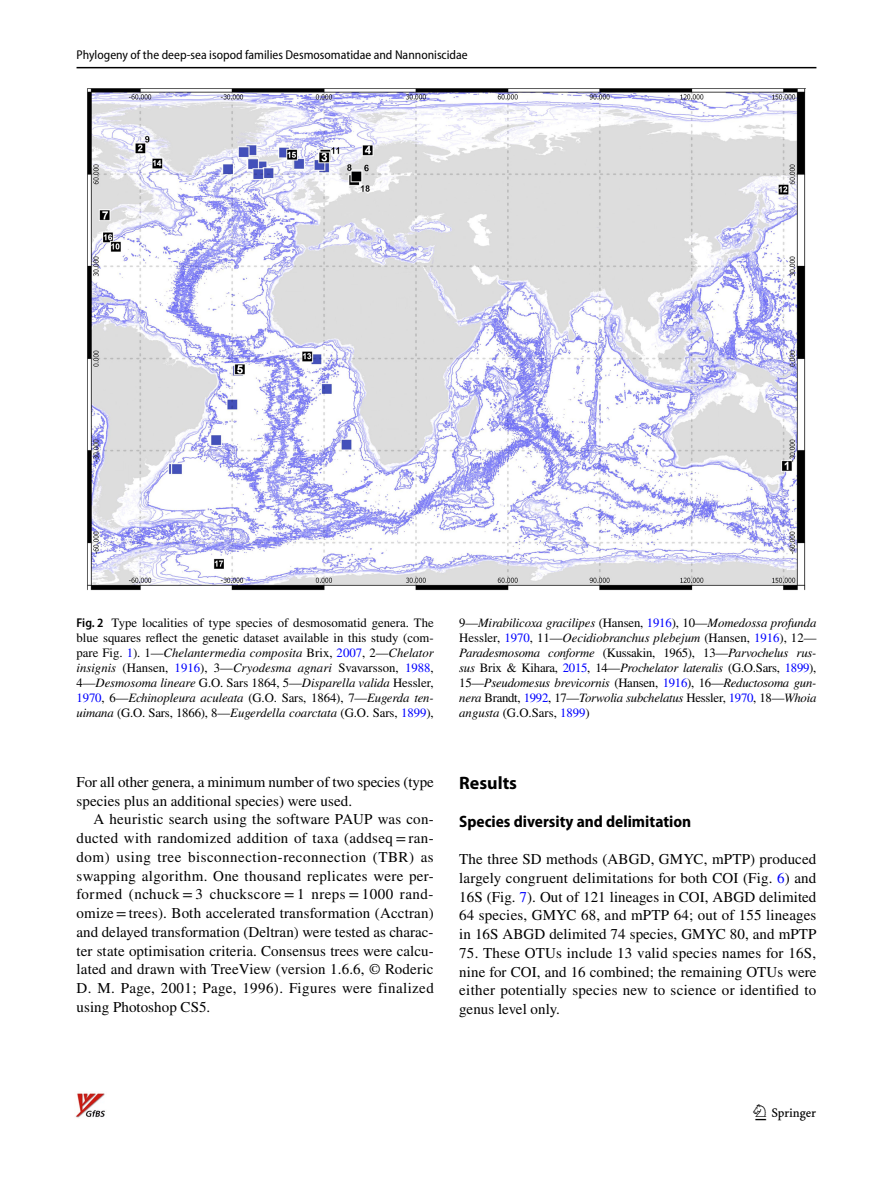
<style>
.page{position:relative;width:893px;height:1187px;background:#fff}
.page>*{position:absolute;margin:0;border:0;box-sizing:border-box;transform-origin:0 0}
.t1{font:22.5px "Springnew Regular 3";color:#000}
.t2{font:700 18px "Myriad Pro";color:#000}
.t3{font:700 semi-condensed 16.5px "Myriad Pro";color:#000}
.t4{font:15px/18.8px "STIX";letter-spacing:.005em;color:#000;text-align:justify}
.t5{font:12.75px/15px "STIX";color:#000;text-align:justify}
.t6{font:italic 12.75px/15px "STIX";letter-spacing:-.02em;color:#000;text-align:justify}
.t7{font:12.75px "Myriad Pro Semi Cn 3";color:#000}
.s1{font-family:"Myriad Pro";font-weight:600;font-stretch:semi-condensed}
.s2{color:#00f}
.s3{font-style:italic}
.s4{font-style:normal}
.s5{font-style:normal;color:#00f}
</style>
<div class="page">
<hr style="left:77px;top:67px;width:739px;height:1px;background:#000">
<img style="left:75px;top:1093px;width:30px;height:25px">
<img style="left:87px;top:88px;width:719px;height:503px">
<p class="t7" style="left:77px;top:48px;width:393px">Phylogeny of the deep‑sea isopod families Desmosomatidae and Nannoniscidae</p>
<p class="t5" style="left:77px;top:616px;width:359px"><span class="s1">Fig. 2</span> Type localities of type species of desmosomatid genera. The blue squares reflect the genetic dataset available in this study (com&shy;pare Fig. <span class="s2">1</span>). 1—<span class="s3">Chelantermedia composita</span> Brix, <span class="s2">2007</span>, 2—<span class="s3">Chelator insignis</span> (Hansen, <span class="s2">1916</span>), 3—<span class="s3">Cryodesma agnari</span> Svavarsson, <span class="s2">1988</span>, 4—<span class="s3">Desmosoma lineare</span> G.O. Sars 1864, 5—<span class="s3">Disparella valida</span> Hessler, <span class="s2">1970</span>, 6—<span class="s3">Echinopleura aculeata</span> (G.O. Sars, 1864), 7—<span class="s3">Eugerda ten&shy;uimana</span> (G.O. Sars, 1866), 8—<span class="s3">Eugerdella coarctata</span> (G.O. Sars, <span class="s2">1899</span>),</p>
<p class="t6" style="left:459px;top:614px;width:359px"><span class="s4">9—</span>Mirabilicoxa gracilipes <span class="s4">(Hansen,</span> <span class="s5">1916</span><span class="s4">), 10—</span>Momedossa profunda <span class="s4">Hessler,</span> <span class="s5">1970</span><span class="s4">, 11—</span>Oecidiobranchus plebejum <span class="s4">(Hansen,</span> <span class="s5">1916</span><span class="s4">), 12— </span>Paradesmosoma conforme <span class="s4">(Kussakin, 1965), 13—</span>Parvochelus rus&shy;sus <span class="s4">Brix &amp; Kihara,</span> <span class="s5">2015</span><span class="s4">, 14—</span>Prochelator lateralis <span class="s4">(G.O.Sars,</span> <span class="s5">1899</span><span class="s4">), 15—</span>Pseudomesus brevicornis <span class="s4">(Hansen,</span> <span class="s5">1916</span><span class="s4">), 16—</span>Reductosoma gun&shy;nera <span class="s4">Brandt,</span> <span class="s5">1992</span><span class="s4">, 17—</span>Torwolia subchelatus <span class="s4">Hessler,</span> <span class="s5">1970</span><span class="s4">, 18—</span>Whoia angusta <span class="s4">(G.O.Sars,</span> <span class="s5">1899</span><span class="s4">)</span></p>
<p class="t4" style="left:77px;top:773px;width:359px">For all other genera, a minimum number of two species (type species plus an additional species) were used.</p>
<p class="t4" style="left:77px;top:811px;width:359px;text-indent:17px">A heuristic search using the software PAUP was con&shy;ducted with randomized addition of taxa (addseq = ran&shy;dom) using tree bisconnection-reconnection (TBR) as swapping algorithm. One thousand replicates were per&shy;formed (nchuck = 3 chuckscore = 1 nreps = 1000 rand&shy;omize=trees). Both accelerated transformation (Acctran) and delayed transformation (Deltran) were tested as charac&shy;ter state optimisation criteria. Consensus trees were calcu&shy;lated and drawn with TreeView (version 1.6.6, © Roderic D. M. Page, 2001; Page, 1996). Figures were finalized using Photoshop CS5.</p>
<p class="t2" style="left:459px;top:771px;width:59px">Results</p>
<p class="t3" style="left:459px;top:811px;width:233px">Species diversity and delimitation</p>
<p class="t4" style="left:459px;top:850px;width:359px">The three SD methods (ABGD, GMYC, mPTP) produced largely congruent delimitations for both COI (Fig. <span class="s2">6</span>) and 16S (Fig. <span class="s2">7</span>). Out of 121 lineages in COI, ABGD delimited 64 species, GMYC 68, and mPTP 64; out of 155 lineages in 16S ABGD delimited 74 species, GMYC 80, and mPTP</p>
<p class="t4" style="left:459px;top:944px;width:359px">75. These OTUs include 13 valid species names for 16S, nine for COI, and 16 combined; the remaining OTUs were either potentially species new to science or identified to genus level only.</p>
<h1 class="t1" style="left:755px;top:1104px;width:62px">1 3</h1>
</div>
